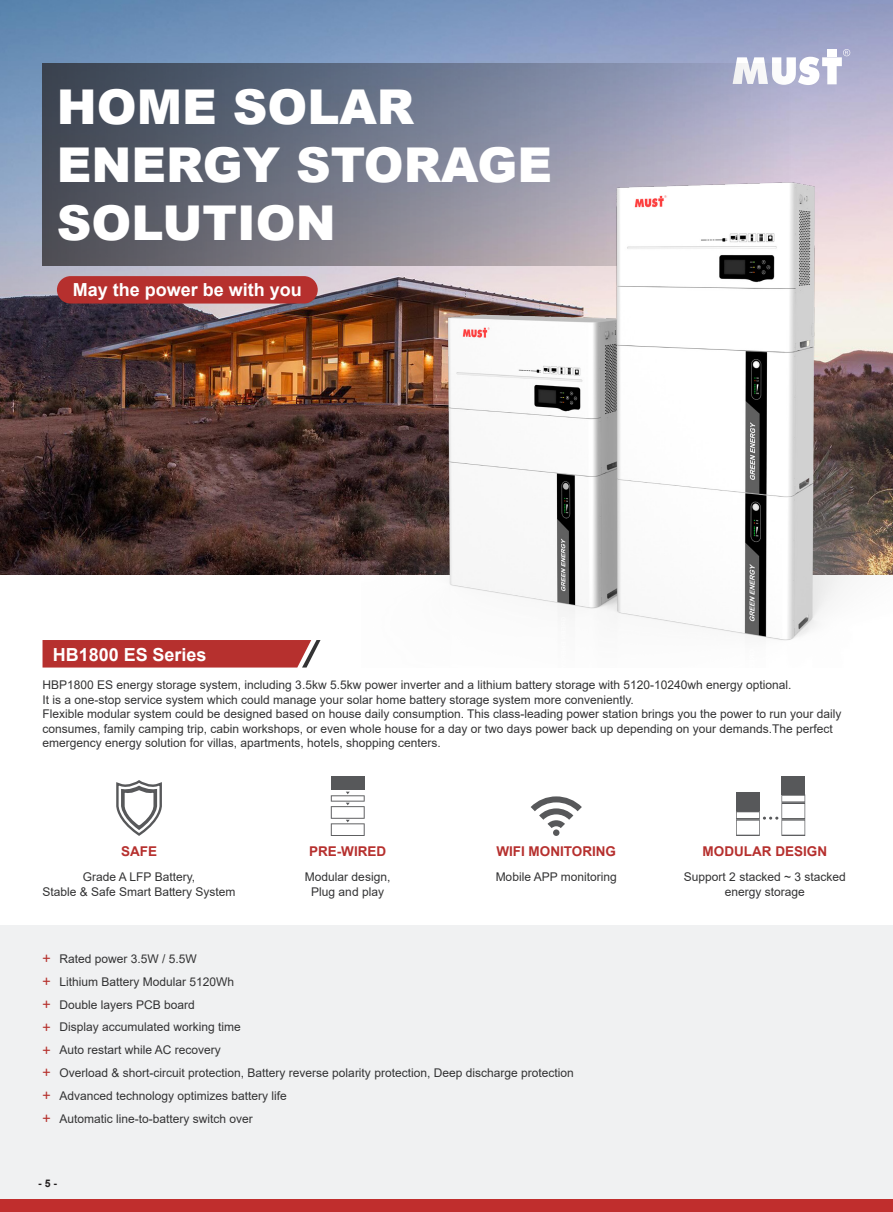
<style>
.page{position:relative;width:893px;height:1212px;background:#fff}
.page>*{position:absolute;margin:0;border:0;box-sizing:border-box;transform-origin:0 0}
.t1{font:900 48px/57.6px "Arial";color:#fff}
.红色标题{font:700 18px "Arial";color:#fff}
.t2{font:700 13.5px "Arial";color:#b6302e}
.正文{font:12px/14.4px "Arial";color:#333334;text-align:center}
.t3{font:700 10.5px "Arial";color:#231f20}
.s1{font-family:"Calibri";font-size:16.5px;color:#b6322e}
</style>
<div class="page">
<div style="left:0;top:925px;width:893px;height:287px;background:#f0f1f2"></div>
<div style="left:0;top:1199px;width:893px;height:13px;background:#c02e2d"></div>
<img style="left:0;top:0;width:893px;height:574px">
<svg style="left:733px;top:49px;width:117px;height:36px"></svg>
<div style="left:331px;top:776px;width:33px;height:14px;background:#57585a"></div>
<svg style="left:331px;top:792px;width:34px;height:44px"></svg>
<div style="left:43px;top:640px;width:278px;height:27px;background:#b6302e"></div>
<svg style="left:43px;top:64px;width:748px;height:202px;background:#737789"></svg>
<img style="left:361px;top:177px;width:532px;height:464px">
<svg style="left:116px;top:780px;width:46px;height:56px"></svg>
<svg style="left:531px;top:796px;width:51px;height:32px"></svg>
<div style="left:553px;top:829px;width:6px;height:7px;background:#57585a;border-radius:50%"></div>
<div style="left:57px;top:276px;width:261px;height:27px;background:#b6302e;border-radius:14px"></div>
<div style="left:736px;top:793px;width:24px;height:18px;background:#57585a"></div>
<div style="left:781px;top:776px;width:24px;height:18px;background:#57585a"></div>
<svg style="left:736px;top:794px;width:69px;height:42px"></svg>
<p class="t1" style="left:57px;top:77px;width:359px">HOME SOLAR</p>
<p class="t1" style="left:57px;top:135px;width:497px">ENERGY STORAGE<br>SOLUTION</p>
<p class="红色标题" style="left:73px;top:277px;width:231px">May the power be with you</p>
<p class="红色标题" style="left:53px;top:642px;width:155px">HB1800 ES Series</p>
<p class="正文" style="left:43px;top:678px;width:751px">HBP1800 ES energy storage system, including 3.5kw 5.5kw power inverter and a lithium battery storage with 5120-10240wh energy optional.</p>
<p class="正文" style="left:43px;top:692px;width:593px">It is a one-stop service system which could manage your solar home battery storage system more conveniently.</p>
<p class="正文" style="left:43px;top:707px;width:800px;text-align:left">Flexible modular system could be designed based on house daily consumption. This class-leading power station brings you the power to run your daily consumes, family camping trip, cabin workshops, or even whole house for a day or two days power back up depending on your demands.The perfect emergency energy solution for villas, apartments, hotels, shopping centers.</p>
<p class="t2" style="left:121px;top:842px;width:38px">SAFE</p>
<p class="正文" style="left:83px;top:870px;width:114px">Grade A LFP Battery,</p>
<p class="正文" style="left:43px;top:884px;width:195px">Stable &amp; Safe Smart Battery System</p>
<p class="t2" style="left:309px;top:842px;width:79px">PRE-WIRED</p>
<p class="正文" style="left:305px;top:870px;width:87px">Modular design,</p>
<p class="正文" style="left:311px;top:884px;width:74px">Plug and play</p>
<p class="t2" style="left:496px;top:842px;width:121px">WIFI MONITORING</p>
<p class="正文" style="left:496px;top:870px;width:123px">Mobile APP monitoring</p>
<p class="正文" style="left:43px;top:951px;width:156px"><span class="s1">+</span> Rated power 3.5W / 5.5W</p>
<p class="正文" style="left:43px;top:974px;width:193px"><span class="s1">+</span> Lithium Battery Modular 5120Wh</p>
<p class="正文" style="left:43px;top:997px;width:154px"><span class="s1">+</span> Double layers PCB board</p>
<p class="正文" style="left:43px;top:1020px;width:200px"><span class="s1">+</span> Display accumulated working time</p>
<p class="正文" style="left:43px;top:1043px;width:180px"><span class="s1">+</span> Auto restart while AC recovery</p>
<p class="正文" style="left:43px;top:1066px;width:533px"><span class="s1">+</span> Overload &amp; short-circuit protection, Battery reverse polarity protection, Deep discharge protection</p>
<p class="正文" style="left:43px;top:1089px;width:246px"><span class="s1">+</span> Advanced technology optimizes battery life</p>
<p class="正文" style="left:43px;top:1111px;width:212px"><span class="s1">+</span> Automatic line-to-battery switch over</p>
<p class="t3" style="left:38px;top:1176px;width:20px">- 5 -</p>
<p class="t2" style="left:703px;top:842px;width:126px">MODULAR DESIGN</p>
<p class="正文" style="left:684px;top:870px;width:163px">Support 2 stacked ~ 3 stacked energy storage</p>
</div>
